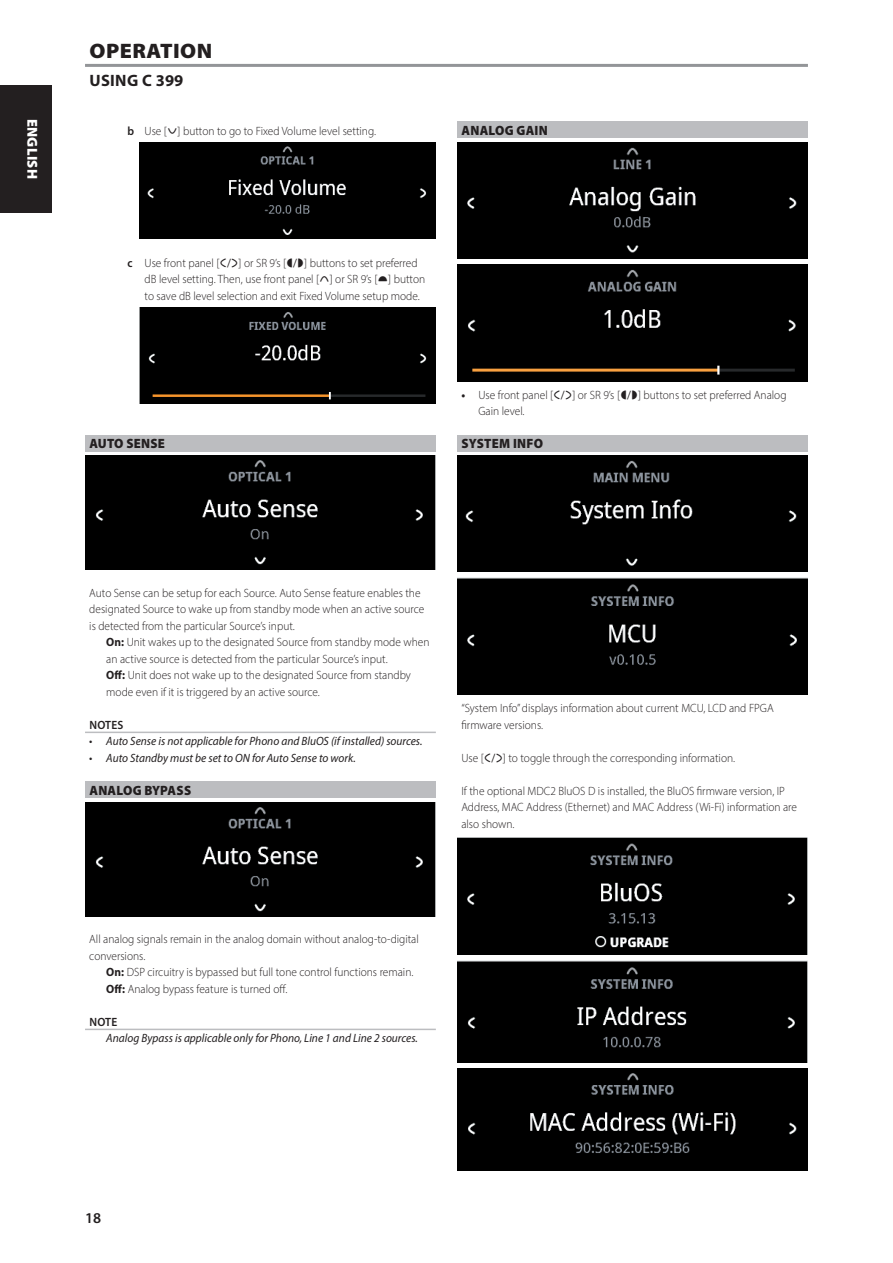
<style>
.page{position:relative;width:893px;height:1263px;background:#fff}
.page>*{position:absolute;margin:0;border:0;box-sizing:border-box;transform-origin:0 0}
.Body_copy_-_header{font:900 21px "Myriad Pro";letter-spacing:.02em;color:#231f20;scale:1.05 1}
.Body_copy_-_header-2{font:700 16.5px "Myriad Pro";letter-spacing:.02em;color:#231f20}
.Misc_-_page_number{font:600 15px "Myriad Pro";color:#231f20}
.Misc_-_language_tab{font:900 14.4px "Myriad Pro";letter-spacing:.02em;color:#fff}
.Body_copy_-_sub-sect{font:900 13.5px "Myriad Pro";letter-spacing:.02em;color:#231f20;scale:.95 1}
.Body_copy_-_normal{font:300 12px/16.5px "Myriad Pro";color:#231f20;scale:.95 1}
.Body_copy_-_indent_1{font:300 12px/16.5px "Myriad Pro";color:#231f20;scale:.95 1}
.Body_copy_-_indent_2{font:300 12px/16.5px "Myriad Pro";color:#231f20;scale:.95 1}
.Body_copy_-_note{font:italic 12px "Myriad Pro";color:#231f20;scale:.95 1}
.Body_copy_-_note_hea{font:600 12px "Myriad Pro";letter-spacing:.02em;color:#231f20;scale:.95 1}
.s1{font-weight:600}
.s2{font-weight:700}
</style>
<div class="page">
<div style="left:0;top:85px;width:51px;height:128px;background:#231f20"></div>
<div style="left:85px;top:435px;width:351px;height:16px;background:#bcbdc0"></div>
<hr style="left:85px;top:732px;width:351px;height:1px;background:#bcbdc0">
<div style="left:85px;top:781px;width:351px;height:17px;background:#bcbdc0"></div>
<hr style="left:85px;top:1029px;width:351px;height:1px;background:#bcbdc0">
<div style="left:457px;top:121px;width:351px;height:17px;background:#bcbdc0"></div>
<div style="left:457px;top:435px;width:351px;height:16px;background:#bcbdc0"></div>
<hr style="left:85px;top:64px;width:723px;height:3px;background:#939598">
<div style="left:140px;top:142px;width:296px;height:97px;background:#000"></div>
<img style="left:140px;top:307px;width:296px;height:97px">
<div style="left:85px;top:455px;width:351px;height:114px;background:#000"></div>
<div style="left:85px;top:802px;width:351px;height:115px;background:#000"></div>
<div style="left:457px;top:142px;width:351px;height:117px;background:#000"></div>
<div style="left:457px;top:455px;width:351px;height:117px;background:#000"></div>
<div style="left:457px;top:838px;width:351px;height:116px;background:#000"></div>
<div style="left:457px;top:265px;width:351px;height:116px;background:#000"></div>
<div style="left:457px;top:578px;width:351px;height:116px;background:#000"></div>
<img style="left:457px;top:960px;width:351px;height:102px">
<img style="left:457px;top:1068px;width:351px;height:102px">
<p class="Body_copy_-_header" style="left:90px;top:37px;width:118px">OPERATION</p>
<p class="Body_copy_-_header-2" style="left:89px;top:70px;width:95px">USING C 399</p>
<p class="Misc_-_language_tab" style="left:42px;top:119px;width:62px;rotate:90deg">ENGLISH</p>
<p class="Body_copy_-_indent_2" style="left:128px;top:122px;width:263px"><span class="s1">b</span> Use [ ] button to go to Fixed Volume level setting.</p>
<p class="Body_copy_-_indent_2" style="left:128px;top:254px;width:169px"><span class="s1">c</span> Use front panel [ ▲] or SR 9’s [</p>
<p class="Body_copy_-_indent_2" style="left:145px;top:254px;width:297px;text-indent:160px">] buttons to set preferred dB level setting. Then, use front panel [ ] or SR 9’s [ ] button to save dB level selection and exit Fixed Volume setup mode.</p>
<p class="Body_copy_-_sub-sect" style="left:89px;top:434px;width:81px">AUTO SENSE</p>
<p class="Body_copy_-_sub-sect" style="left:461px;top:121px;width:92px">ANALOG GAIN</p>
<p class="Body_copy_-_indent_1" style="left:461px;top:386px;width:169px"><span class="s2">•</span> Use front panel [ ▲] or SR 9’s [</p>
<p class="Body_copy_-_indent_1" style="left:638px;top:386px;width:158px">] buttons to set preferred Analog</p>
<p class="Body_copy_-_indent_1" style="left:478px;top:403px;width:50px">Gain level.</p>
<p class="Body_copy_-_sub-sect" style="left:461px;top:434px;width:87px">SYSTEM INFO</p>
<p class="Body_copy_-_normal" style="left:89px;top:584px;width:354px">Auto Sense can be setup for each Source. Auto Sense feature enables the designated Source to wake up from standby mode when an active source is detected from the particular Source’s input.</p>
<p class="Body_copy_-_indent_1" style="left:106px;top:634px;width:342px"><span class="s2">On:</span> Unit wakes up to the designated Source from standby mode when an active source is detected from the particular Source’s input.</p>
<p class="Body_copy_-_indent_1" style="left:106px;top:667px;width:322px"><span class="s2">Off:</span> Unit does not wake up to the designated Source from standby mode even if it is triggered by an active source.</p>
<p class="Body_copy_-_note_hea" style="left:89px;top:717px;width:37px">NOTES</p>
<p class="Body_copy_-_note" style="left:89px;top:734px;width:352px">• Auto Sense is not applicable for Phono and BluOS (if installed) sources.</p>
<p class="Body_copy_-_note" style="left:89px;top:750px;width:282px">• Auto Standby must be set to ON for Auto Sense to work.</p>
<p class="Body_copy_-_sub-sect" style="left:89px;top:781px;width:109px">ANALOG BYPASS</p>
<p class="Body_copy_-_normal" style="left:461px;top:700px;width:330px">“System Info” displays information about current MCU, LCD and FPGA firmware versions.</p>
<p class="Body_copy_-_normal" style="left:461px;top:749px;width:290px">Use [ ▲] to toggle through the corresponding information.</p>
<p class="Body_copy_-_normal" style="left:461px;top:782px;width:355px">If the optional MDC2 BluOS D is installed, the BluOS firmware version, IP<br>Address, MAC Address (Ethernet) and MAC Address (Wi-Fi) information are also shown.</p>
<p class="Body_copy_-_normal" style="left:89px;top:931px;width:348px">All analog signals remain in the analog domain without analog-to-digital conversions.</p>
<p class="Body_copy_-_indent_1" style="left:106px;top:964px;width:325px"><span class="s2">On:</span> DSP circuitry is bypassed but full tone control functions remain.</p>
<p class="Body_copy_-_indent_1" style="left:106px;top:980px;width:192px"><span class="s2">Off:</span> Analog bypass feature is turned off.</p>
<p class="Body_copy_-_note_hea" style="left:89px;top:1014px;width:31px">NOTE</p>
<p class="Body_copy_-_note" style="left:106px;top:1031px;width:329px">Analog Bypass is applicable only for Phono, Line 1 and Line 2 sources.</p>
<p class="Misc_-_page_number" style="left:85px;top:1208px;width:18px">18</p>
</div>
